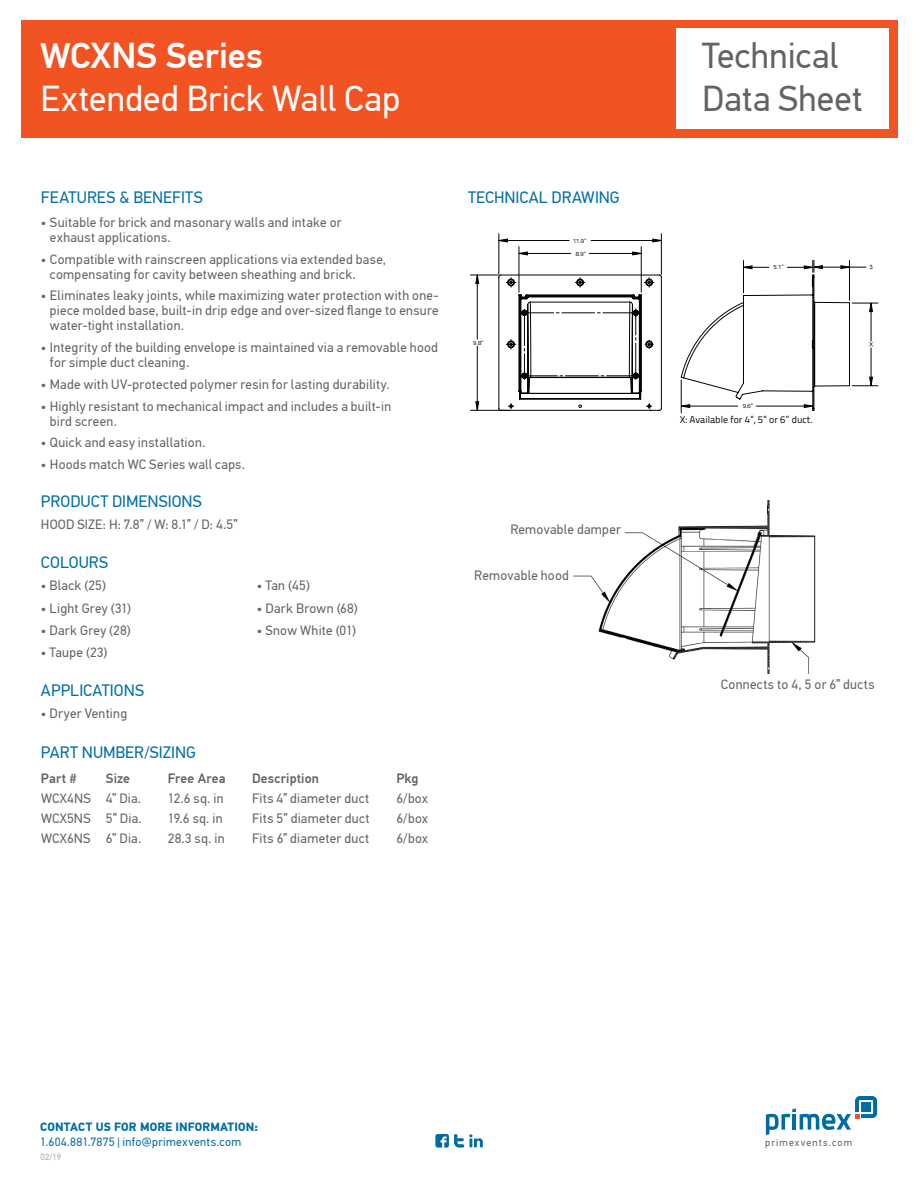
<style>
.page{position:relative;width:918px;height:1188px;background:#fff}
.page>*{position:absolute;margin:0;border:0;box-sizing:border-box;transform-origin:0 0}
.t1{font:36px "PF Din Text Pro";letter-spacing:.005em;color:#fff}
.t2{font:36px/43.2px "PF Din Text Pro";letter-spacing:.005em;color:#636366}
.t3{font:500 36px "PF Din Text Pro";letter-spacing:-.005em;color:#fff}
.t4{font:16.5px "PF Din Text Pro";color:#006da4}
.t5{font:13.5px/15px "PF Din Text Pro";letter-spacing:.02em;color:#636366}
.t6{font:500 13.5px "PF Din Text Pro";letter-spacing:.01em;color:#636366}
.t7{font:12px "PF Din Text Pro";letter-spacing:.025em;color:#006da4}
.t8{font:700 12px "PF Din Text Pro";letter-spacing:.01em;color:#006da4}
.t9{font:10.2px "PF Din Text Pro";letter-spacing:.1em;color:#636366}
.t10{font:9.9px "Titillium Text 22 L";color:#040503}
.t11{font:9px "PF Din Text Pro";color:#a8a9ad}
.t12{font:6.15px "Titillium Text 22 L";color:#040503}
</style>
<div class="page">
<img style="left:21px;top:20px;width:877px;height:1128px">
<h1 class="t3" style="left:40px;top:34px;width:224px">WCXNS Series</h1>
<h1 class="t1" style="left:40px;top:77px;width:361px">Extended Brick Wall Cap</h1>
<p class="t4" style="left:41px;top:188px;width:163px">FEATURES &amp; BENEFITS</p>
<p class="t5" style="left:50px;top:215px;width:293px;text-indent:-9px">• Suitable for brick and masonary walls and intake or exhaust applications.</p>
<p class="t5" style="left:50px;top:252px;width:338px;text-indent:-9px">• Compatible with rainscreen applications via extended base, compensating for cavity between sheathing and brick.</p>
<p class="t5" style="left:50px;top:288px;width:390px;text-align:justify;text-indent:-9px">• Eliminates leaky joints, while maximizing water protection with one&shy;piece molded base, built-in drip edge and over-sized flange to ensure water-tight installation.</p>
<p class="t5" style="left:50px;top:340px;width:390px;text-indent:-9px">• Integrity of the building envelope is maintained via a removable hood for simple duct cleaning.</p>
<p class="t5" style="left:41px;top:377px;width:350px">• Made with UV-protected polymer resin for lasting durability.</p>
<p class="t5" style="left:50px;top:399px;width:343px;text-indent:-9px">• Highly resistant to mechanical impact and includes a built-in bird screen.</p>
<p class="t5" style="left:41px;top:435px;width:166px">• Quick and easy installation.</p>
<p class="t5" style="left:41px;top:457px;width:206px">• Hoods match WC Series wall caps.</p>
<p class="t4" style="left:41px;top:491px;width:162px">PRODUCT DIMENSIONS</p>
<p class="t5" style="left:41px;top:517px;width:198px">HOOD SIZE: H: 7.8” / W: 8.1” / D: 4.5”</p>
<p class="t4" style="left:41px;top:553px;width:69px">COLOURS</p>
<p class="t5" style="left:41px;top:578px;width:67px">• Black (25)</p>
<p class="t5" style="left:257px;top:578px;width:55px">• Tan (45)</p>
<p class="t5" style="left:41px;top:601px;width:92px">• Light Grey (31)</p>
<p class="t5" style="left:257px;top:601px;width:102px">• Dark Brown (68)</p>
<p class="t5" style="left:41px;top:623px;width:91px">• Dark Grey (28)</p>
<p class="t5" style="left:257px;top:623px;width:101px">• Snow White (01)</p>
<p class="t5" style="left:41px;top:645px;width:68px">• Taupe (23)</p>
<p class="t4" style="left:41px;top:681px;width:105px">APPLICATIONS</p>
<p class="t5" style="left:41px;top:706px;width:88px">• Dryer Venting</p>
<p class="t4" style="left:41px;top:742px;width:157px">PART NUMBER/SIZING</p>
<p class="t6" style="left:41px;top:770px;width:38px">Part #</p>
<p class="t6" style="left:106px;top:770px;width:26px">Size</p>
<p class="t6" style="left:168px;top:770px;width:59px">Free Area</p>
<p class="t6" style="left:252px;top:770px;width:68px">Description</p>
<p class="t6" style="left:396px;top:770px;width:24px">Pkg</p>
<p class="t5" style="left:41px;top:791px;width:102px">WCX4NS 4” Dia.</p>
<p class="t5" style="left:168px;top:791px;width:57px">12.6 sq. in</p>
<p class="t5" style="left:252px;top:791px;width:119px">Fits 4” diameter duct</p>
<p class="t5" style="left:396px;top:791px;width:33px">6/box</p>
<p class="t5" style="left:41px;top:811px;width:102px">WCX5NS 5” Dia.</p>
<p class="t5" style="left:168px;top:811px;width:56px">19.6 sq. in</p>
<p class="t5" style="left:252px;top:811px;width:119px">Fits 5” diameter duct</p>
<p class="t5" style="left:396px;top:811px;width:33px">6/box</p>
<p class="t5" style="left:41px;top:831px;width:102px">WCX6NS 6” Dia.</p>
<p class="t5" style="left:168px;top:831px;width:58px">28.3 sq. in</p>
<p class="t5" style="left:252px;top:831px;width:119px">Fits 6” diameter duct</p>
<p class="t5" style="left:396px;top:831px;width:33px">6/box</p>
<p class="t4" style="left:468px;top:188px;width:153px">TECHNICAL DRAWING</p>
<p class="t12" style="left:573px;top:236px;width:15px">11.9”</p>
<p class="t12" style="left:473px;top:338px;width:12px">9.8”</p>
<p class="t12" style="left:576px;top:249px;width:12px">8.9”</p>
<p class="t5" style="left:510px;top:522px;width:112px">Removable damper</p>
<p class="t5" style="left:474px;top:568px;width:96px">Removable hood</p>
<h1 class="t2" style="left:702px;top:34px;width:162px">Technical<br>Data Sheet</h1>
<p class="t12" style="left:773px;top:263px;width:12px">5.1”</p>
<p class="t12" style="left:743px;top:401px;width:12px">9.6”</p>
<p class="t10" style="left:680px;top:413px;width:135px">X: Available for 4”, 5” or 6” duct.</p>
<p class="t5" style="left:721px;top:677px;width:155px">Connects to 4, 5 or 6” ducts</p>
<p class="t8" style="left:40px;top:1120px;width:219px">CONTACT US FOR MORE INFORMATION:</p>
<p class="t7" style="left:40px;top:1135px;width:203px">1.604.881.7875 | info@primexvents.com</p>
<p class="t9" style="left:765px;top:1137px;width:88px">primexvents.com</p>
<p class="t11" style="left:40px;top:1152px;width:22px">02/19</p>
</div>
